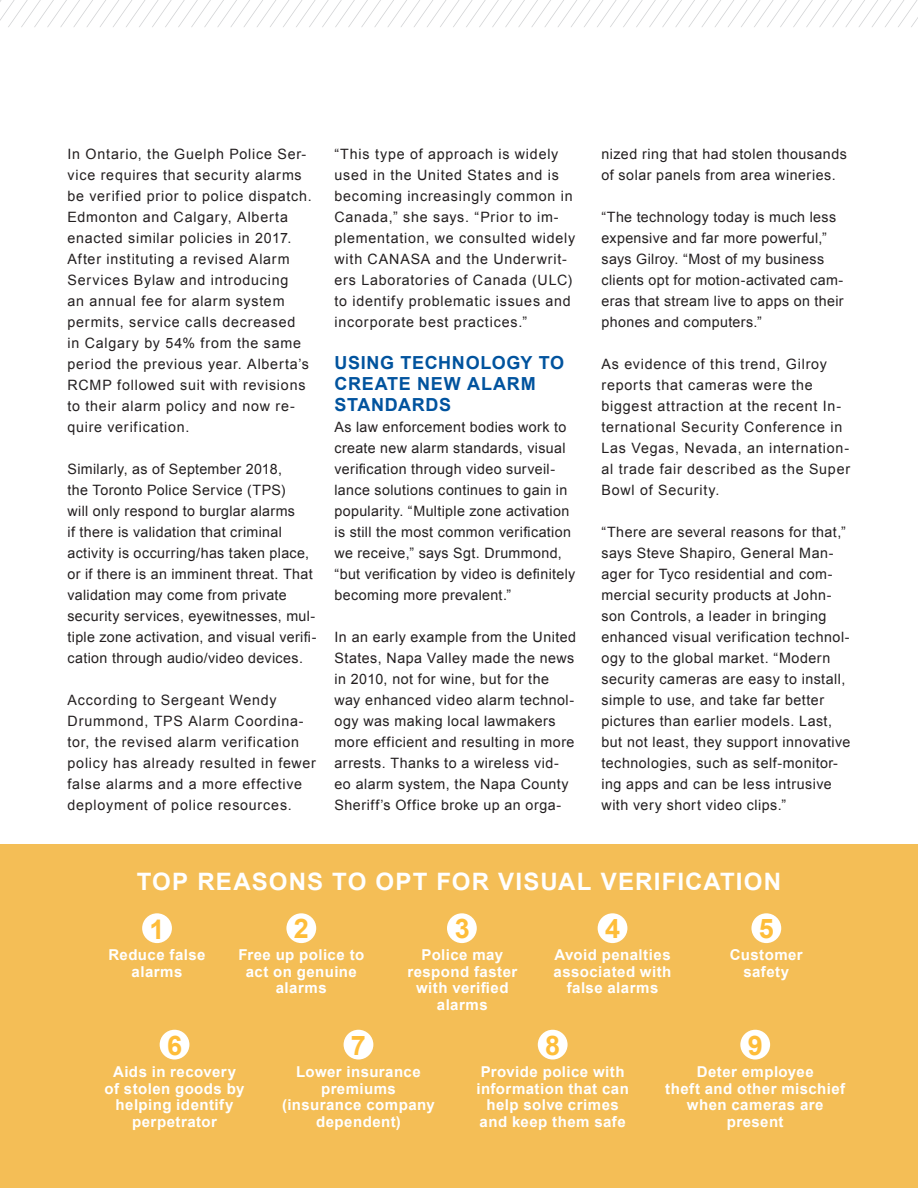
<style>
.page{position:relative;width:918px;height:1188px;background:#fff}
.page>*{position:absolute;margin:0;border:0;box-sizing:border-box;transform-origin:0 0}
.number{font:700 27px "Arial";color:#febd39}
.body{font:700 24px "Arial";letter-spacing:.05em;color:#fff}
.section{font:700 18px/21px "Arial";letter-spacing:.04em;color:#01539e}
.number-2{font:700 15px/16.5px "Arial";letter-spacing:.03em;color:#fff;text-align:center}
.body-2{font:700 15px/16.5px "Arial";letter-spacing:.03em;color:#fff;text-align:center}
.body-3{font:14.25px/21px "Arial";letter-spacing:.035em;color:#231f20}
.body-4{font:14.25px/21px "Arial";letter-spacing:.055em;color:#231f20}
</style>
<div class="page">
<svg style="left:0;top:0;width:918px;height:27px"></svg>
<div style="left:0;top:845px;width:918px;height:343px;background:#f4be56"></div>
<div style="left:286px;top:913px;width:30px;height:30px;background:#fff;border-radius:50%"></div>
<div style="left:447px;top:913px;width:30px;height:30px;background:#fff;border-radius:50%"></div>
<div style="left:751px;top:913px;width:30px;height:30px;background:#fff;border-radius:50%"></div>
<div style="left:142px;top:913px;width:30px;height:30px;background:#fff;border-radius:50%"></div>
<div style="left:344px;top:1030px;width:29px;height:30px;background:#fff;border-radius:50%"></div>
<div style="left:538px;top:1030px;width:30px;height:30px;background:#fff;border-radius:50%"></div>
<div style="left:160px;top:1030px;width:29px;height:30px;background:#fff;border-radius:50%"></div>
<div style="left:598px;top:913px;width:29px;height:30px;background:#fff;border-radius:50%"></div>
<div style="left:740px;top:1030px;width:30px;height:30px;background:#fff;border-radius:50%"></div>
<p class="body-4" style="left:68px;top:144px;width:246px">In Ontario, the Guelph Police Ser&shy;vice requires that security alarms be verified prior to police dispatch.<br>Edmonton and Calgary, Alberta enacted similar policies in 2017.<br>After instituting a revised Alarm<br>Services Bylaw and introducing<br>an annual fee for alarm system permits, service calls decreased<br>in Calgary by 54% from the same period the previous year. Alberta’s<br>RCMP followed suit with revisions to their alarm policy and now re&shy;quire verification.</p>
<p class="body-3" style="left:68px;top:459px;width:250px">Similarly, as of September 2018,<br>the Toronto Police Service (TPS)<br>will only respond to burglar alarms<br>if there is validation that criminal activity is occurring/has taken place, or if there is an imminent threat. That validation may come from private security services, eyewitnesses, mul&shy;tiple zone activation, and visual verifi&shy;cation through audio/video devices.</p>
<p class="body-4" style="left:68px;top:690px;width:250px">According to Sergeant Wendy Drummond, TPS Alarm Coordina&shy;tor, the revised alarm verification policy has already resulted in fewer false alarms and a more effective deployment of police resources.</p>
<p class="body-4" style="left:334px;top:144px;width:242px">“This type of approach is widely used in the United States and is becoming increasingly common in<br>Canada,” she says. “Prior to im&shy;plementation, we consulted widely with CANASA and the Underwrit&shy;ers Laboratories of Canada (ULC) to identify problematic issues and incorporate best practices.”</p>
<p class="section" style="left:334px;top:353px;width:231px">USING TECHNOLOGY TO<br>CREATE NEW ALARM<br>STANDARDS</p>
<p class="body-3" style="left:334px;top:417px;width:242px">As law enforcement bodies work to create new alarm standards, visual verification through video surveil&shy;lance solutions continues to gain in popularity. “Multiple zone activation is still the most common verification we receive,” says Sgt. Drummond, “but verification by video is definitely becoming more prevalent.”</p>
<p class="body-3" style="left:334px;top:627px;width:243px">In an early example from the United States, Napa Valley made the news in 2010, not for wine, but for the way enhanced video alarm technol&shy;ogy was making local lawmakers more efficient and resulting in more arrests. Thanks to a wireless vid&shy;eo alarm system, the Napa County Sheriff’s Office broke up an orga-</p>
<p class="body-3" style="left:602px;top:144px;width:247px">nized ring that had stolen thousands of solar panels from area wineries.</p>
<p class="body-3" style="left:602px;top:207px;width:244px">“The technology today is much less expensive and far more powerful,” says Gilroy. “Most of my business clients opt for motion-activated cam&shy;eras that stream live to apps on their phones and computers.”</p>
<p class="body-4" style="left:602px;top:354px;width:250px">As evidence of this trend, Gilroy reports that cameras were the biggest attraction at the recent In&shy;ternational Security Conference in<br>Las Vegas, Nevada, an internation&shy;al trade fair described as the Super<br>Bowl of Security.</p>
<p class="body-3" style="left:602px;top:522px;width:251px">“There are several reasons for that,” says Steve Shapiro, General Man&shy;ager for Tyco residential and com&shy;mercial security products at John&shy;son Controls, a leader in bringing enhanced visual verification technol&shy;ogy to the global market. “Modern security cameras are easy to install, simple to use, and take far better pictures than earlier models. Last, but not least, they support innovative technologies, such as self-monitor&shy;ing apps and can be less intrusive with very short video clips.”</p>
<p class="body" style="left:137px;top:866px;width:646px">TOP REASONS TO OPT FOR VISUAL VERIFICATION</p>
<p class="number" style="left:294px;top:910px;width:17px">2</p>
<p class="number-2" style="left:238px;top:947px;width:127px">Free up police to act on genuine alarms</p>
<p class="number" style="left:455px;top:910px;width:17px">3</p>
<p class="body-2" style="left:407px;top:947px;width:111px">Police may respond faster with verified alarms</p>
<p class="number" style="left:605px;top:910px;width:17px">4</p>
<p class="body-2" style="left:554px;top:947px;width:119px">Avoid penalties associated with false alarms</p>
<p class="number" style="left:759px;top:910px;width:17px">5</p>
<p class="body-2" style="left:730px;top:947px;width:74px">Customer</p>
<p class="body-2" style="left:743px;top:964px;width:47px">safety</p>
<p class="number" style="left:150px;top:912px;width:17px">1</p>
<p class="number-2" style="left:108px;top:947px;width:99px">Reduce false alarms</p>
<p class="number" style="left:167px;top:1027px;width:17px">6</p>
<p class="number-2" style="left:105px;top:1064px;width:141px">Aids in recovery of stolen goods by helping identify perpetrator</p>
<p class="number" style="left:351px;top:1027px;width:17px">7</p>
<p class="number-2" style="left:282px;top:1064px;width:154px">Lower insurance premiums (insurance company dependent)</p>
<p class="number" style="left:545px;top:1027px;width:17px">8</p>
<p class="number-2" style="left:476px;top:1064px;width:154px">Provide police with information that can help solve crimes and keep them safe</p>
<p class="number" style="left:748px;top:1027px;width:17px">9</p>
<p class="number-2" style="left:665px;top:1064px;width:181px">Deter employee<br>theft and other mischief when cameras are present</p>
</div>
